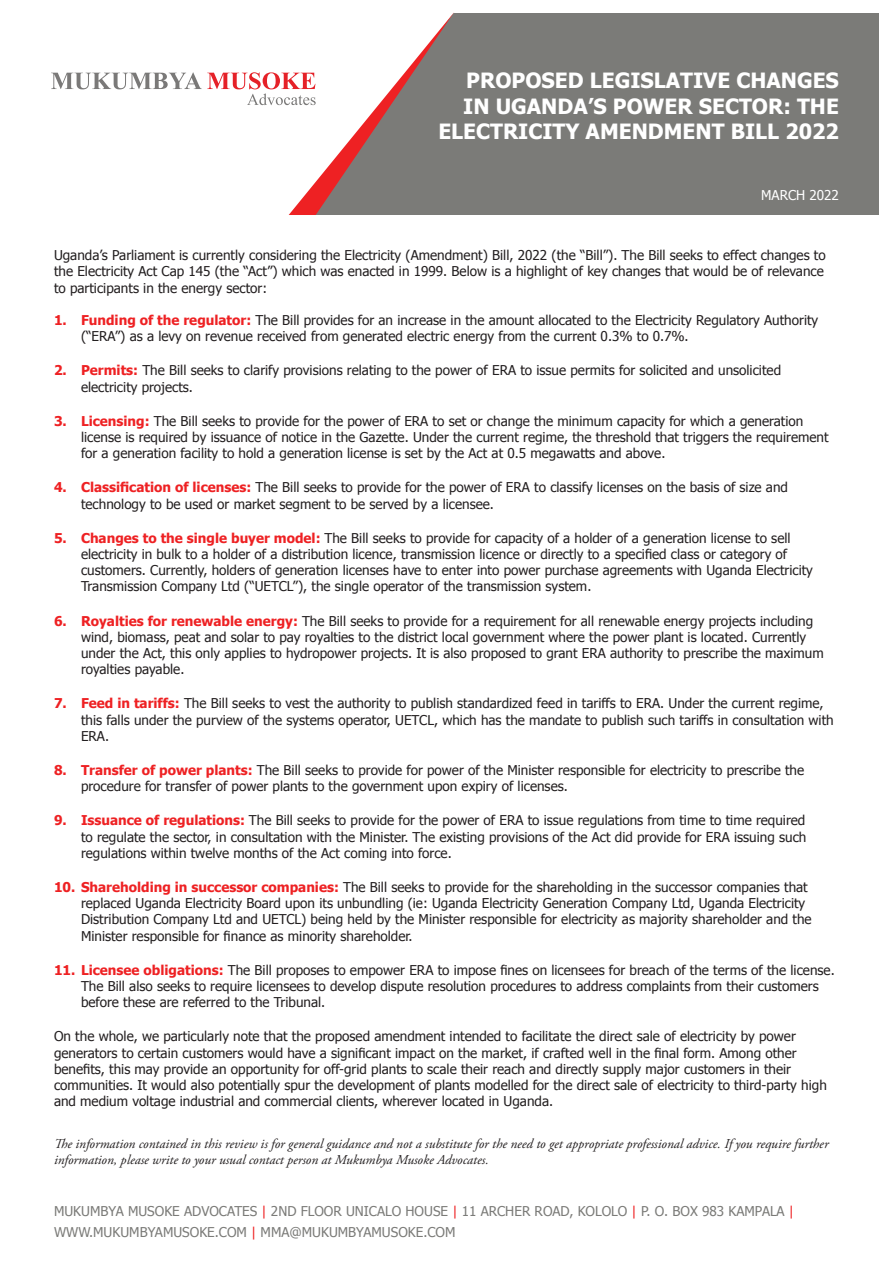
<style>
.page{position:relative;width:893px;height:1263px;background:#fff}
.page>*{position:absolute;margin:0;border:0;box-sizing:border-box;transform-origin:0 0}
.t1{font:700 21px/25.5px "Tahoma";color:#fff;text-align:right}
.t2{font:13.5px/16.2px "Tahoma";color:#231f20}
.t3{font:italic 13.5px/16.2px "Adobe Garamond Pro";color:#231f20}
.t4{font:13.5px/21px "Tahoma";color:#7b7b78}
.t5{font:13.5px "Tahoma";color:#fff}
.s1{font-weight:700;color:#ee2123}
.s2{color:#ee2123}
</style>
<div class="page">
<div style="left:14px;top:14px;width:865px;height:201px;background:#7b7b78"></div>
<div style="left:14px;top:14px;width:37px;height:201px;background:#fff"></div>
<svg style="left:51px;top:12px;width:403px;height:203px"></svg>
<p class="t1" style="left:438px;top:67px;width:402px">PROPOSED LEGISLATIVE CHANGES<br>IN UGANDA’S POWER SECTOR: THE<br>ELECTRICITY AMENDMENT BILL 2022</p>
<p class="t5" style="left:761px;top:186px;width:79px">MARCH 2022</p>
<p class="t2" style="left:54px;top:247px;width:773px">Uganda’s Parliament is currently considering the Electricity (Amendment) Bill, 2022 (the “Bill”). The Bill seeks to effect changes to the Electricity Act Cap 145 (the “Act”) which was enacted in 1999. Below is a highlight of key changes that would be of relevance to participants in the energy sector:</p>
<p class="t2" style="left:81px;top:311px;width:739px;text-indent:-27px"><span class="s1">1. Funding of the regulator:</span> The Bill provides for an increase in the amount allocated to the Electricity Regulatory Authority (“ERA”) as a levy on revenue received from generated electric energy from the current 0.3% to 0.7%.</p>
<p class="t2" style="left:81px;top:362px;width:702px;text-indent:-27px"><span class="s1">2. Permits:</span> The Bill seeks to clarify provisions relating to the power of ERA to issue permits for solicited and unsolicited electricity projects.</p>
<p class="t2" style="left:81px;top:412px;width:749px;text-indent:-27px"><span class="s1">3. Licensing:</span> The Bill seeks to provide for the power of ERA to set or change the minimum capacity for which a generation license is required by issuance of notice in the Gazette. Under the current regime, the threshold that triggers the requirement for a generation facility to hold a generation license is set by the Act at 0.5 megawatts and above.</p>
<p class="t2" style="left:81px;top:479px;width:708px;text-indent:-27px"><span class="s1">4. Classification of licenses:</span> The Bill seeks to provide for the power of ERA to classify licenses on the basis of size and technology to be used or market segment to be served by a licensee.</p>
<p class="t2" style="left:81px;top:529px;width:733px;text-indent:-27px"><span class="s1">5. Changes to the single buyer model:</span> The Bill seeks to provide for capacity of a holder of a generation license to sell electricity in bulk to a holder of a distribution licence, transmission licence or directly to a specified class or category of customers. Currently, holders of generation licenses have to enter into power purchase agreements with Uganda Electricity Transmission Company Ltd (“UETCL”), the single operator of the transmission system.</p>
<p class="t2" style="left:81px;top:612px;width:744px;text-indent:-27px"><span class="s1">6. Royalties for renewable energy:</span> The Bill seeks to provide for a requirement for all renewable energy projects including wind, biomass, peat and solar to pay royalties to the district local government where the power plant is located. Currently under the Act, this only applies to hydropower projects. It is also proposed to grant ERA authority to prescribe the maximum royalties payable.</p>
<p class="t2" style="left:81px;top:695px;width:754px;text-indent:-27px"><span class="s1">7. Feed in tariffs:</span> The Bill seeks to vest the authority to publish standardized feed in tariffs to ERA. Under the current regime, this falls under the purview of the systems operator, UETCL, which has the mandate to publish such tariffs in consultation with<br>ERA.</p>
<p class="t2" style="left:81px;top:761px;width:725px;text-indent:-27px"><span class="s1">8. Transfer of power plants:</span> The Bill seeks to provide for power of the Minister responsible for electricity to prescribe the procedure for transfer of power plants to the government upon expiry of licenses.</p>
<p class="t2" style="left:81px;top:812px;width:727px;text-align:justify;text-indent:-27px"><span class="s1">9. Issuance of regulations:</span> The Bill seeks to provide for the power of ERA to issue regulations from time to time required to regulate the sector, in consultation with the Minister. The existing provisions of the Act did provide for ERA issuing such regulations within twelve months of the Act coming into force.</p>
<p class="t2" style="left:81px;top:878px;width:732px;text-indent:-27px"><span class="s1">10. Shareholding in successor companies:</span> The Bill seeks to provide for the shareholding in the successor companies that replaced Uganda Electricity Board upon its unbundling (ie: Uganda Electricity Generation Company Ltd, Uganda Electricity Distribution Company Ltd and UETCL) being held by the Minister responsible for electricity as majority shareholder and the Minister responsible for finance as minority shareholder.</p>
<p class="t2" style="left:81px;top:961px;width:755px;text-indent:-27px"><span class="s1">11. Licensee obligations:</span> The Bill proposes to empower ERA to impose fines on licensees for breach of the terms of the license.<br>The Bill also seeks to require licensees to develop dispute resolution procedures to address complaints from their customers before these are referred to the Tribunal.</p>
<p class="t2" style="left:54px;top:1028px;width:774px">On the whole, we particularly note that the proposed amendment intended to facilitate the direct sale of electricity by power generators to certain customers would have a significant impact on the market, if crafted well in the final form. Among other benefits, this may provide an opportunity for off-grid plants to scale their reach and directly supply major customers in their communities. It would also potentially spur the development of plants modelled for the direct sale of electricity to third-party high and medium voltage industrial and commercial clients, wherever located in Uganda.</p>
<p class="t3" style="left:54px;top:1136px;width:776px">The information contained in this review is for general guidance and not a substitute for the need to get appropriate professional advice. If you require further information, please write to your usual contact person at Mukumbya Musoke Advocates.</p>
<p class="t4" style="left:54px;top:1200px;width:741px">MUKUMBYA MUSOKE ADVOCATES <span class="s2">|</span> 2ND FLOOR UNICALO HOUSE <span class="s2">|</span> 11 ARCHER ROAD, KOLOLO <span class="s2">|</span> P. O. BOX 983 KAMPALA <span class="s2">|<br></span>WWW.MUKUMBYAMUSOKE.COM <span class="s2">|</span> MMA@MUKUMBYAMUSOKE.COM</p>
</div>
